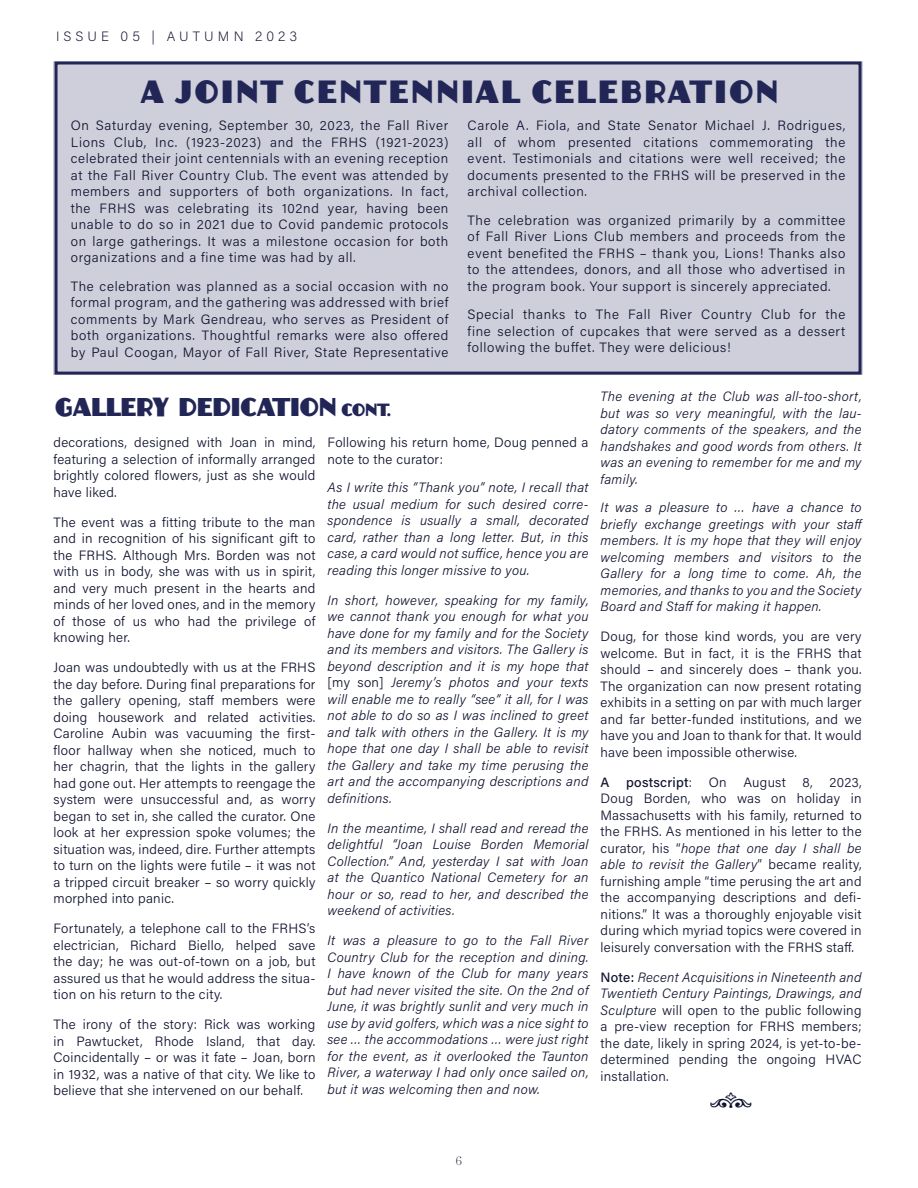
<style>
.page{position:relative;width:918px;height:1188px;background:#fff}
.page>*{position:absolute;margin:0;border:0;box-sizing:border-box;transform-origin:0 0}
.Story_Headline_-_Left_Align{font:30px "Anchor Jack";letter-spacing:.1em;color:#222657;scale:.9 1}
.SEPARATOR{font:30px "Vintage Decorative Signs 3";color:#0f122e}
.Story_Headline_-_Left_Align-2{font:24px "Anchor Jack";color:#222657;scale:.9 1}
.volunteer{font:300 13.5px/16.5px "Acumin Pro";letter-spacing:.02em;color:#0f122e;text-align:justify}
.volunteer-2{font:italic 300 13.5px/16.5px "Acumin Pro";letter-spacing:.02em;color:#0f122e;text-align:justify}
.Body_Text_-_Left_Justify{font:300 13.5px/16.5px "Acumin Pro";letter-spacing:.05em;color:#0f122e;text-align:justify}
.t1{font:200 13.5px "Acumin Pro";letter-spacing:.3em;color:#0f122e}
.t2{font:300 12px "Essonnes Display";color:#0f122e}
.s1{font-size:16.5px}
.s2{font-style:normal}
.s3{font-weight:500}
.s4{font-style:italic}
</style>
<div class="page">
<div style="left:53px;top:62px;width:810px;height:313px;background:#cecfda"></div>
<div style="left:55px;top:62px;width:807px;height:313px;border:3px solid #222657"></div>
<p class="t1" style="left:56px;top:27px;width:243px">ISSUE 05 | AUTUMN 2023</p>
<p class="Story_Headline_-_Left_Align" style="left:140px;top:72px;width:711px">A JOINT CENTENNIAL CELEBRATION</p>
<p class="Body_Text_-_Left_Justify" style="left:71px;top:117px;width:379px">On Saturday evening, September 30, 2023, the Fall River Lions Club, Inc. (1923-2023) and the FRHS (1921-2023) celebrated their joint centennials with an evening reception at the Fall River Country Club. The event was attended by members and supporters of both organizations. In fact, the FRHS was celebrating its 102nd year, having been unable to do so in 2021 due to Covid pandemic protocols on large gatherings. It was a milestone occasion for both organizations and a fine time was had by all.</p>
<p class="Body_Text_-_Left_Justify" style="left:71px;top:277px;width:379px">The celebration was planned as a social occasion with no formal program, and the gathering was addressed with brief comments by Mark Gendreau, who serves as President of both organizations. Thoughtful remarks were also offered by Paul Coogan, Mayor of Fall River, State Representative</p>
<p class="Body_Text_-_Left_Justify" style="left:468px;top:117px;width:379px">Carole A. Fiola, and State Senator Michael J. Rodrigues, all of whom presented citations commemorating the event. Testimonials and citations were well received; the documents presented to the FRHS will be preserved in the archival collection.</p>
<p class="Body_Text_-_Left_Justify" style="left:468px;top:211px;width:379px">The celebration was organized primarily by a committee of Fall River Lions Club members and proceeds from the event benefited the FRHS – thank you, Lions! Thanks also to the attendees, donors, and all those who advertised in the program book. Your support is sincerely appreciated.</p>
<p class="Body_Text_-_Left_Justify" style="left:468px;top:306px;width:379px">Special thanks to The Fall River Country Club for the fine selection of cupcakes that were served as a dessert following the buffet. They were delicious!</p>
<p class="Story_Headline_-_Left_Align-2" style="left:55px;top:391px;width:375px">GALLERY DEDICATION <span class="s1">CONT.</span></p>
<p class="volunteer" style="left:54px;top:434px;width:263px">decorations, designed with Joan in mind, featuring a selection of informally arranged brightly colored flowers, just as she would have liked.</p>
<p class="volunteer" style="left:54px;top:513px;width:263px">The event was a fitting tribute to the man and in recognition of his significant gift to the FRHS. Although Mrs. Borden was not with us in body, she was with us in spirit, and very much present in the hearts and minds of her loved ones, and in the memory of those of us who had the privilege of knowing her.</p>
<p class="volunteer" style="left:54px;top:659px;width:263px">Joan was undoubtedly with us at the FRHS the day before. During final preparations for the gallery opening, staff members were doing housework and related activities.<br>Caroline Aubin was vacuuming the first&shy;floor hallway when she noticed, much to her chagrin, that the lights in the gallery had gone out. Her attempts to reengage the system were unsuccessful and, as worry began to set in, she called the curator. One look at her expression spoke volumes; the situation was, indeed, dire. Further attempts to turn on the lights were futile – it was not a tripped circuit breaker – so worry quickly morphed into panic.</p>
<p class="volunteer" style="left:54px;top:920px;width:263px">Fortunately, a telephone call to the FRHS’s electrician, Richard Biello, helped save the day; he was out-of-town on a job, but assured us that he would address the situa&shy;tion on his return to the city.</p>
<p class="volunteer" style="left:54px;top:1016px;width:263px">The irony of the story: Rick was working in Pawtucket, Rhode Island, that day.<br>Coincidentally – or was it fate – Joan, born in 1932, was a native of that city. We like to believe that she intervened on our behalf.</p>
<p class="volunteer" style="left:328px;top:434px;width:262px">Following his return home, Doug penned a note to the curator:</p>
<p class="volunteer-2" style="left:328px;top:479px;width:263px">As I write this “Thank you” note, I recall that the usual medium for such desired corre&shy;spondence is usually a small, decorated card, rather than a long letter. But, in this case, a card would not suffice, hence you are reading this longer missive to you.</p>
<p class="volunteer-2" style="left:328px;top:591px;width:263px">In short, however, speaking for my family, we cannot thank you enough for what you have done for my family and for the Society and its members and visitors. The Gallery is beyond description and it is my hope that <span class="s2">[my son]</span> Jeremy’s photos and your texts will enable me to really “see” it all, for I was not able to do so as I was inclined to greet and talk with others in the Gallery. It is my hope that one day I shall be able to revisit the Gallery and take my time perusing the art and the accompanying descriptions and definitions.</p>
<p class="volunteer-2" style="left:328px;top:819px;width:263px">In the meantime, I shall read and reread the delightful “Joan Louise Borden Memorial Collection.” And, yesterday I sat with Joan at the Quantico National Cemetery for an hour or so, read to her, and described the weekend of activities.</p>
<p class="volunteer-2" style="left:328px;top:932px;width:263px">It was a pleasure to go to the Fall River Country Club for the reception and dining.<br>I have known of the Club for many years but had never visited the site. On the 2nd of June, it was brightly sunlit and very much in use by avid golfers, which was a nice sight to see … the accommodations … were just right for the event, as it overlooked the Taunton River, a waterway I had only once sailed on, but it was welcoming then and now.</p>
<p class="volunteer-2" style="left:601px;top:388px;width:263px">The evening at the Club was all-too-short, but was so very meaningful, with the lau&shy;datory comments of the speakers, and the handshakes and good words from others. It was an evening to remember for me and my family.</p>
<p class="volunteer-2" style="left:601px;top:499px;width:264px">It was a pleasure to … have a chance to briefly exchange greetings with your staff members. It is my hope that they will enjoy welcoming members and visitors to the Gallery for a long time to come. Ah, the memories, and thanks to you and the Society Board and Staff for making it happen.</p>
<p class="volunteer" style="left:601px;top:628px;width:263px">Doug, for those kind words, you are very welcome. But in fact, it is the FRHS that should – and sincerely does – thank you.<br>The organization can now present rotating exhibits in a setting on par with much larger and far better-funded institutions, and we have you and Joan to thank for that. It would have been impossible otherwise.</p>
<p class="volunteer" style="left:601px;top:773px;width:263px"><span class="s3">A postscript</span>: On August 8, 2023, Doug Borden, who was on holiday in Massachusetts with his family, returned to the FRHS. As mentioned in his letter to the curator, his “<span class="s4">hope that one day I shall be able to revisit the Gallery</span>” became reality, furnishing ample “time perusing the art and the accompanying descriptions and defi&shy;nitions.” It was a thoroughly enjoyable visit during which myriad topics were covered in leisurely conversation with the FRHS staff.</p>
<p class="volunteer" style="left:601px;top:968px;width:263px"><span class="s3">Note:</span> <span class="s4">Recent Acquisitions in Nineteenth and Twentieth Century Paintings, Drawings, and Sculpture</span> will open to the public following a pre-view reception for FRHS members; the date, likely in spring 2024, is yet-to-be&shy;determined pending the ongoing HVAC installation.</p>
<p class="SEPARATOR" style="left:711px;top:1080px;width:42px">N</p>
<p class="t2" style="left:456px;top:1152px;width:8px">6</p>
</div>
